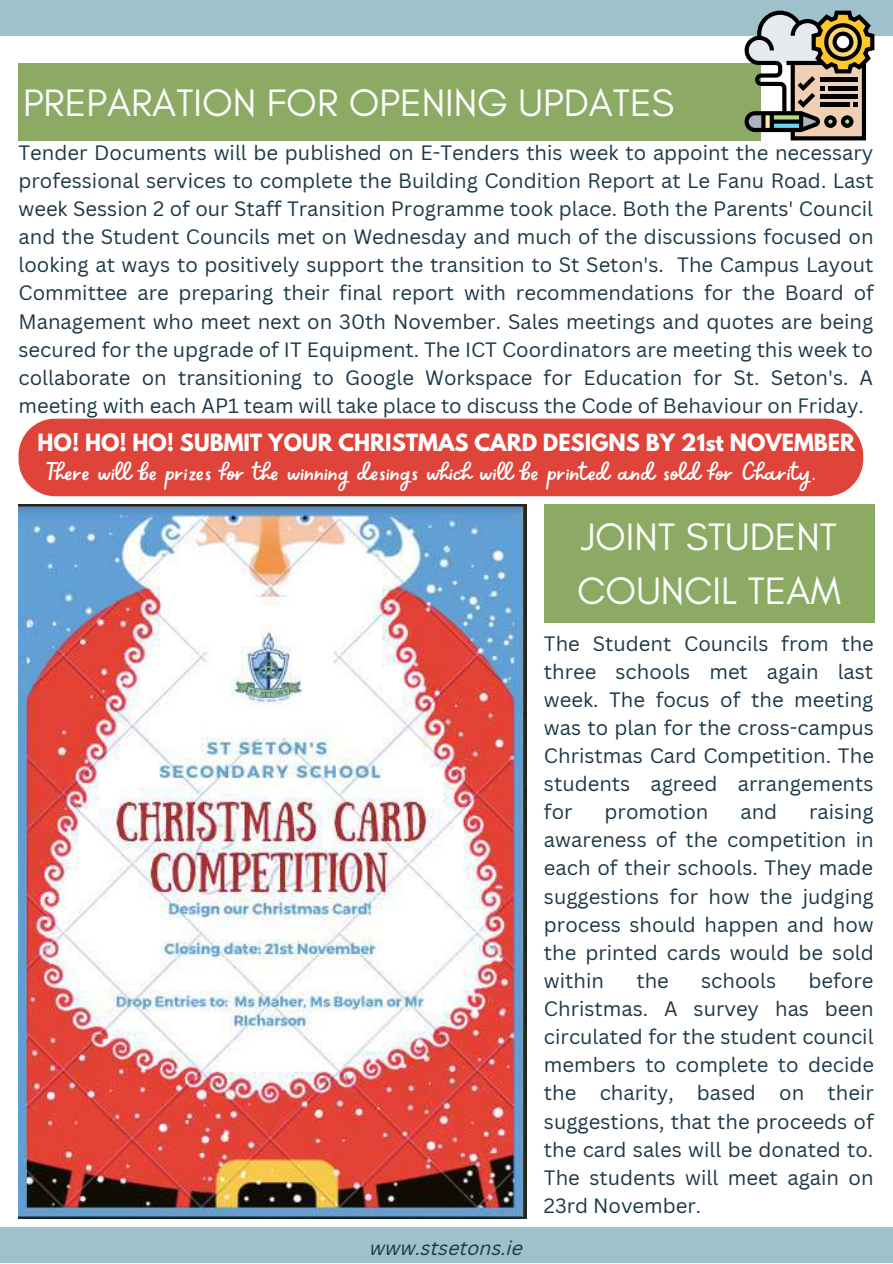
<style>
.page{position:relative;width:893px;height:1264px;background:#fff}
.page>*{position:absolute;margin:0;border:0;box-sizing:border-box;transform-origin:0 0}
.t1{font:39px/54px "Glacial Indifference";color:#fff}
.t2{font:28.5px "Sweet Apricot";color:#fff}
.t3{font:700 21px "League Spartan";color:#fff}
.t4{font:20.25px/28px "Canva Sans";color:#1c3847;text-align:justify}
.t5{font:italic 19.5px "Canva Sans";color:#1c3847}
</style>
<div class="page">
<div style="left:0;top:1227px;width:892px;height:35px;background:#9ec1cc"></div>
<div style="left:0;top:0;width:892px;height:36px;background:#9ec1cc"></div>
<div style="left:19px;top:63px;width:741px;height:77px;background:#8caa64"></div>
<div style="left:544px;top:504px;width:330px;height:119px;background:#8caa64"></div>
<img style="left:19px;top:504px;width:508px;height:714px">
<div style="left:19px;top:418px;width:844px;height:78px;background:#df443b;border-radius:37px"></div>
<svg style="left:744px;top:11px;width:130px;height:129px"></svg>
<h1 class="t1" style="left:23px;top:75px;width:652px">PREPARATION FOR OPENING UPDATES</h1>
<p class="t4" style="left:19px;top:138px;width:856px">Tender Documents will be published on E-Tenders this week to appoint the necessary professional services to complete the Building Condition Report at Le Fanu Road. Last week Session 2 of our Staff Transition Programme took place. Both the Parents' Council and the Student Councils met on Wednesday and much of the discussions focused on looking at ways to positively support the transition to St Seton's. The Campus Layout Committee are preparing their final report with recommendations for the Board of Management who meet next on 30th November. Sales meetings and quotes are being secured for the upgrade of IT Equipment. The ICT Coordinators are meeting this week to collaborate on transitioning to Google Workspace for Education for St. Seton's. A meeting with each AP1 team will take place to discuss the Code of Behaviour on Friday.</p>
<p class="t3" style="left:38px;top:431px;width:818px">HO! HO! HO! SUBMIT YOUR CHRISTMAS CARD DESIGNS BY 21st NOVEMBER</p>
<h2 class="t2" style="left:47px;top:454px;width:770px">There will be prizes for the winning desings which will be printed and sold for Charity.</h2>
<h1 class="t1" style="left:577px;top:509px;width:265px">JOINT STUDENT<br>COUNCIL TEAM</h1>
<p class="t5" style="left:370px;top:1240px;width:154px">www.stsetons.ie</p>
<p class="t4" style="left:544px;top:628px;width:331px">The Student Councils from the three schools met again last week. The focus of the meeting was to plan for the cross-campus Christmas Card Competition. The students agreed arrangements for</p>
<p class="t4" style="left:544px;top:797px;width:331px;text-indent:265px">raising awareness of the competition in each of their schools. They made suggestions for how the judging process should happen and how the printed cards would be sold within</p>
<p class="t4" style="left:604px;top:797px;width:105px">promotion</p>
<p class="t4" style="left:740px;top:797px;width:38px">and</p>
<p class="t4" style="left:544px;top:966px;width:331px;text-indent:264px">before Christmas. A survey has been circulated for the student council members to complete to decide the charity, based on their suggestions, that the proceeds of the card sales will be donated to.<br>The students will meet again on 23rd November.</p>
<p class="t4" style="left:636px;top:966px;width:34px">the</p>
<p class="t4" style="left:701px;top:966px;width:76px">schools</p>
</div>
